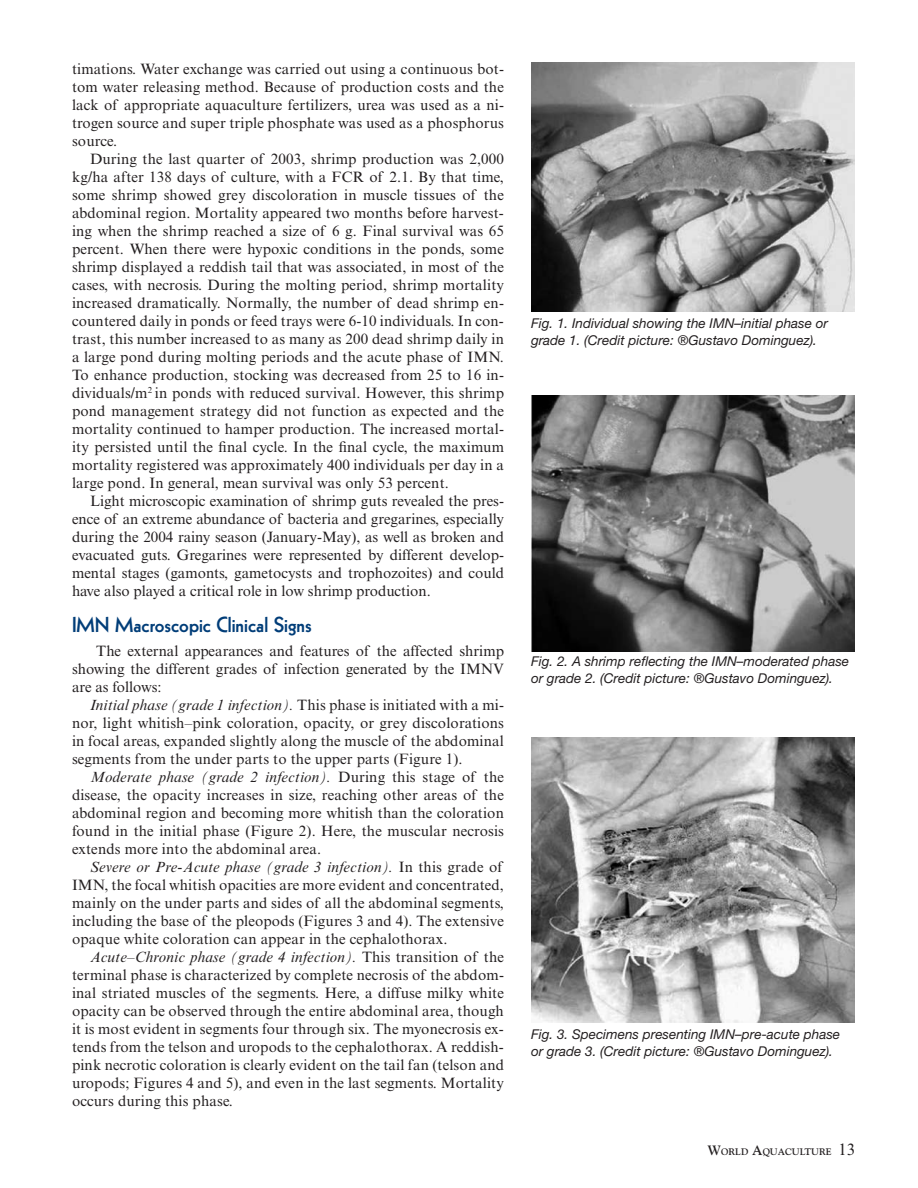
<style>
.page{position:relative;width:918px;height:1188px;background:#fff}
.page>*{position:absolute;margin:0;border:0;box-sizing:border-box;transform-origin:0 0}
.t1{font:800 21px "Kabel";color:#003d78}
.t2{font:15px/18px "Times New Roman MT Std";letter-spacing:.01em;color:#231f20;text-align:justify}
.t3{font:italic 13.5px/16.5px "Helvetica Neue";color:#231f20}
.t4{font:700 9.45px "Goudy";color:#231f20}
.s1{font-style:italic}
.s2{font-size:13.5px}
.s3{font-family:"Times New Roman MT Std";font-weight:400;font-size:16.5px}
</style>
<div class="page">
<img style="left:531px;top:63px;width:324px;height:248px">
<img style="left:531px;top:396px;width:324px;height:256px">
<img style="left:531px;top:738px;width:324px;height:285px">
<p class="t2" style="left:72px;top:60px;width:434px">timations. Water exchange was carried out using a continuous bot&shy;tom water releasing method. Because of production costs and the lack of appropriate aquaculture fertilizers, urea was used as a ni&shy;trogen source and super triple phosphate was used as a phosphorus source.</p>
<p class="t2" style="left:72px;top:150px;width:434px;text-indent:18px">During the last quarter of 2003, shrimp production was 2,000 kg/ha after 138 days of culture, with a FCR of 2.1. By that time, some shrimp showed grey discoloration in muscle tissues of the abdominal region. Mortality appeared two months before harvest&shy;ing when the shrimp reached a size of 6 g. Final survival was 65 percent. When there were hypoxic conditions in the ponds, some shrimp displayed a reddish tail that was associated, in most of the cases, with necrosis. During the molting period, shrimp mortality increased dramatically. Normally, the number of dead shrimp en&shy;countered daily in ponds or feed trays were 6-10 individuals. In con&shy;trast, this number increased to as many as 200 dead shrimp daily in a large pond during molting periods and the acute phase of IMN.<br>To enhance production, stocking was decreased from 25 to 16 in&shy;dividuals/m<sup>2</sup> in ponds with reduced survival. However, this shrimp pond management strategy did not function as expected and the mortality continued to hamper production. The increased mortal&shy;ity persisted until the final cycle. In the final cycle, the maximum mortality registered was approximately 400 individuals per day in a large pond. In general, mean survival was only 53 percent.</p>
<p class="t2" style="left:72px;top:492px;width:434px;text-indent:18px">Light microscopic examination of shrimp guts revealed the pres&shy;ence of an extreme abundance of bacteria and gregarines, especially during the 2004 rainy season (January-May), as well as broken and evacuated guts. Gregarines were represented by different develop&shy;mental stages (gamonts, gametocysts and trophozoites) and could have also played a critical role in low shrimp production.</p>
<h1 class="t1" style="left:72px;top:612px;width:241px">IMN Macroscopic Clinical Signs</h1>
<p class="t2" style="left:72px;top:642px;width:434px;text-indent:24px">The external appearances and features of the affected shrimp showing the different grades of infection generated by the IMNV are as follows:</p>
<p class="t2" style="left:72px;top:696px;width:434px;text-indent:18px"><span class="s1">Initial phase (grade 1 infection).</span> This phase is initiated with a mi&shy;nor, light whitish–pink coloration, opacity, or grey discolorations in focal areas, expanded slightly along the muscle of the abdominal segments from the under parts to the upper parts (Figure 1).</p>
<p class="t2" style="left:72px;top:768px;width:434px;text-indent:18px"><span class="s1">Moderate phase (grade 2 infection).</span> During this stage of the disease, the opacity increases in size, reaching other areas of the abdominal region and becoming more whitish than the coloration found in the initial phase (Figure 2). Here, the muscular necrosis extends more into the abdominal area.</p>
<p class="t2" style="left:72px;top:858px;width:434px;text-indent:18px"><span class="s1">Severe or Pre-Acute phase (grade 3 infection).</span> In this grade of IMN, the focal whitish opacities are more evident and concentrated, mainly on the under parts and sides of all the abdominal segments, including the base of the pleopods (Figures 3 and 4). The extensive opaque white coloration can appear in the cephalothorax.</p>
<p class="t2" style="left:72px;top:948px;width:434px;text-indent:18px"><span class="s1">Acute–Chronic phase (grade 4 infection).</span> This transition of the terminal phase is characterized by complete necrosis of the abdom&shy;inal striated muscles of the segments. Here, a diffuse milky white opacity can be observed through the entire abdominal area, though it is most evident in segments four through six. The myonecrosis ex&shy;tends from the telson and uropods to the cephalothorax. A reddish&shy;pink necrotic coloration is clearly evident on the tail fan (telson and uropods; Figures 4 and 5), and even in the last segments. Mortality occurs during this phase.</p>
<p class="t3" style="left:531px;top:315px;width:299px">Fig. 1. Individual showing the IMN–initial phase or grade 1. (Credit picture: ®Gustavo Dominguez).</p>
<p class="t3" style="left:531px;top:653px;width:320px">Fig. 2. A shrimp reflecting the IMN–moderated phase or grade 2. (Credit picture: ®Gustavo Dominguez).</p>
<p class="t3" style="left:531px;top:1026px;width:311px">Fig. 3. Specimens presenting IMN–pre-acute phase or grade 3. (Credit picture: ®Gustavo Dominguez).</p>
<p class="t4" style="left:708px;top:1146px;width:149px"><span class="s2">W</span>ORLD <span class="s2">A</span>QUACULTURE <span class="s3">13</span></p>
</div>
